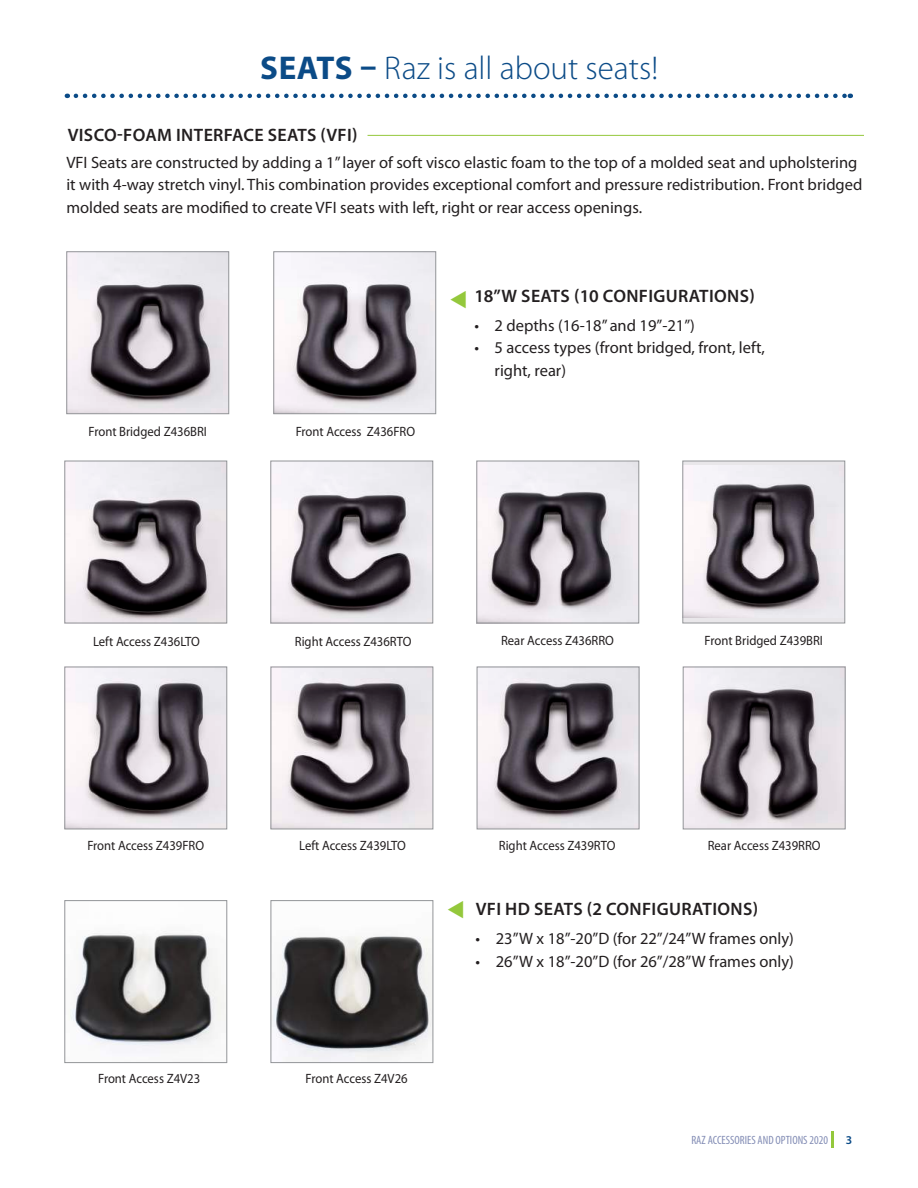
<style>
.page{position:relative;width:918px;height:1188px;background:#fff}
.page>*{position:absolute;margin:0;border:0;box-sizing:border-box;transform-origin:0 0}
.t1{font:300 33px "Myriad Pro";color:#0b4b87}
.t2{font:600 18px "Myriad Pro";letter-spacing:.02em;color:#231f20}
.t3{font:16.5px/22.5px "Myriad Pro";color:#231f20}
.t4{font:13.5px "Myriad Pro";color:#231f20;scale:.94 1}
.t5{font:condensed 12px "Myriad Pro";color:#838db5}
.t6{font:600 12px "Myriad Pro";color:#0b4b87}
.s1{font-weight:700}
</style>
<div class="page">
<hr style="left:368px;top:135px;width:496px;height:1px;background:#94c83c">
<svg style="left:832px;top:1132px;width:2px;height:16px"></svg>
<img style="left:69px;top:254px;width:158px;height:158px">
<div style="left:67px;top:252px;width:162px;height:162px;border:1px solid #939598"></div>
<img style="left:276px;top:254px;width:158px;height:158px">
<div style="left:274px;top:252px;width:162px;height:162px;border:1px solid #939598"></div>
<svg style="left:76px;top:94px;width:775px;height:4px"></svg>
<img style="left:479px;top:463px;width:158px;height:158px">
<div style="left:477px;top:461px;width:162px;height:162px;border:1px solid #939598"></div>
<div style="left:683px;top:461px;width:162px;height:162px;background:#e9e7ea"></div>
<img style="left:685px;top:465px;width:136px;height:153px">
<div style="left:683px;top:461px;width:162px;height:162px;border:1px solid #939598"></div>
<img style="left:479px;top:669px;width:158px;height:158px">
<div style="left:477px;top:667px;width:162px;height:162px;border:1px solid #939598"></div>
<img style="left:685px;top:669px;width:158px;height:158px">
<div style="left:683px;top:667px;width:162px;height:162px;border:1px solid #939598"></div>
<img style="left:273px;top:935px;width:158px;height:126px">
<div style="left:271px;top:900px;width:162px;height:163px;border:1px solid #939598"></div>
<img style="left:70px;top:931px;width:155px;height:120px">
<div style="left:65px;top:900px;width:162px;height:163px;border:1px solid #939598"></div>
<img style="left:67px;top:463px;width:158px;height:158px">
<div style="left:65px;top:461px;width:162px;height:162px;border:1px solid #939598"></div>
<img style="left:273px;top:463px;width:158px;height:158px">
<div style="left:271px;top:461px;width:162px;height:162px;border:1px solid #939598"></div>
<img style="left:67px;top:669px;width:158px;height:158px">
<div style="left:65px;top:667px;width:162px;height:162px;border:1px solid #939598"></div>
<img style="left:273px;top:669px;width:158px;height:158px">
<div style="left:271px;top:667px;width:162px;height:162px;border:1px solid #939598"></div>
<h1 class="t1" style="left:260px;top:48px;width:400px"><span class="s1">SEATS –</span> Raz is all about seats!</h1>
<p class="t2" style="left:68px;top:124px;width:291px">VISCO-FOAM INTERFACE SEATS (VFI)</p>
<p class="t3" style="left:66px;top:151px;width:798px">VFI Seats are constructed by adding a 1” layer of soft visco elastic foam to the top of a molded seat and upholstering it with 4-way stretch vinyl. This combination provides exceptional comfort and pressure redistribution. Front bridged molded seats are modified to create VFI seats with left, right or rear access openings.</p>
<p class="t4" style="left:89px;top:423px;width:127px">Front Bridged Z436BRI</p>
<p class="t4" style="left:296px;top:423px;width:129px">Front Access Z436FRO</p>
<p class="t2" style="left:474px;top:284px;width:282px">18”W SEATS (10 CONFIGURATIONS)</p>
<p class="t3" style="left:474px;top:314px;width:222px">• 2 depths (16-18” and 19”-21”)</p>
<p class="t3" style="left:495px;top:336px;width:272px;text-indent:-20px">• 5 access types (front bridged, front, left, right, rear)</p>
<p class="t4" style="left:93px;top:633px;width:115px">Left Access Z436LTO</p>
<p class="t4" style="left:295px;top:633px;width:126px">Right Access Z436RTO</p>
<p class="t4" style="left:501px;top:632px;width:122px">Rear Access Z436RRO</p>
<p class="t4" style="left:705px;top:632px;width:127px">Front Bridged Z439BRI</p>
<p class="t4" style="left:87px;top:837px;width:126px">Front Access Z439FRO</p>
<p class="t4" style="left:299px;top:837px;width:115px">Left Access Z439LTO</p>
<p class="t4" style="left:98px;top:1070px;width:110px">Front Access Z4V23</p>
<p class="t4" style="left:306px;top:1070px;width:110px">Front Access Z4V26</p>
<p class="t4" style="left:499px;top:837px;width:126px">Right Access Z439RTO</p>
<p class="t4" style="left:708px;top:837px;width:122px">Rear Access Z439RRO</p>
<p class="t2" style="left:476px;top:898px;width:284px">VFI HD SEATS (2 CONFIGURATIONS)</p>
<p class="t3" style="left:476px;top:927px;width:320px">• 23”W x 18”-20”D (for 22”/24”W frames only)</p>
<p class="t3" style="left:476px;top:950px;width:320px">• 26”W x 18”-20”D (for 26”/28”W frames only)</p>
<p class="t5" style="left:691px;top:1133px;width:138px">RAZ ACCESSORIES AND OPTIONS 2020</p>
<p class="t6" style="left:846px;top:1132px;width:8px">3</p>
</div>
